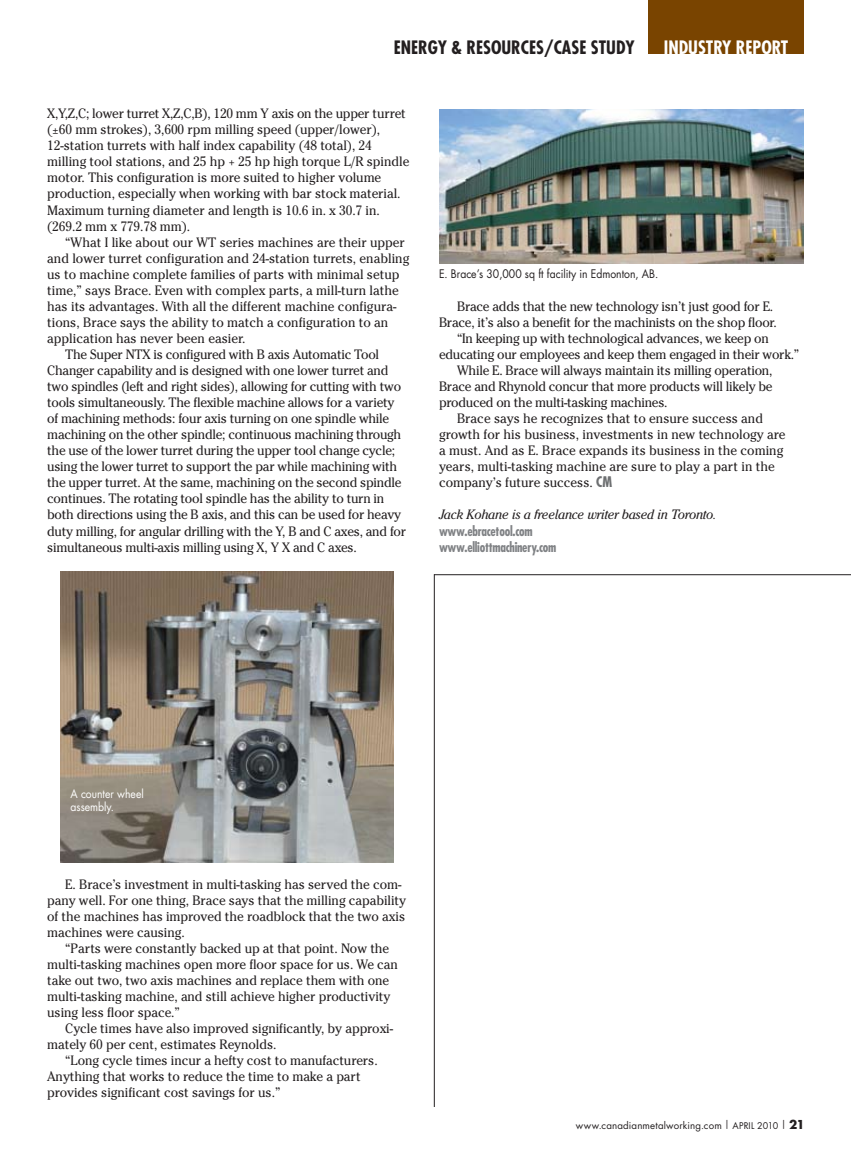
<style>
.page{position:relative;width:851px;height:1161px;background:#fff}
.page>*{position:absolute;margin:0;border:0;box-sizing:border-box;transform-origin:0 0}
.t1{font:700 condensed 18px "Futura";color:#231f20}
.t2{font:700 condensed 18px "Futura";color:#fff}
.t3{font:13.5px/16px "Cheltenham";letter-spacing:-.005em;color:#231f20;scale:.95 1}
.t4{font:italic 13.5px "Cheltenham";letter-spacing:-.02em;color:#231f20;scale:.95 1}
.t5{font:700 condensed 13.5px/16px "Futura";letter-spacing:-.02em;color:#808285;scale:.95 1}
.t6{font:11.55px "Futura";color:#231f20;scale:.9 1}
.t7{font:11.55px/12.8px "Futura";color:#fff;scale:.9 1}
.t8{font:9.75px "Futura";letter-spacing:.015em;color:#231f20}
.s1{font-family:"Futura";font-weight:700;font-stretch:condensed;font-size:14.25px;color:#6d6f71}
.s2{font-size:9px}
.s3{font-weight:700;font-size:12px}
</style>
<div class="page">
<div style="left:648px;top:0;width:155px;height:54px;background:#794400"></div>
<img style="left:439px;top:109px;width:364px;height:155px">
<img style="left:60px;top:572px;width:334px;height:290px">
<hr style="left:434px;top:574px;width:416px;height:1px;background:#231f20">
<hr style="left:434px;top:574px;width:1px;height:533px;background:#231f20">
<h1 class="t1" style="left:393px;top:36px;width:10px">ENER</h1>
<h1 class="t1" style="left:427px;top:36px;width:49px">GY &amp; RESOUR</h1>
<h1 class="t1" style="left:521px;top:36px;width:80px">CES/CASE STUDY</h1>
<h1 class="t2" style="left:663px;top:36px;width:126px">industry report</h1>
<p class="t3" style="left:47px;top:106px;width:382px">X,Y,Z,C; lower turret X,Z,C,B), 120 mm Y axis on the upper turret (±60 mm strokes), 3,600 rpm milling speed (upper/lower), 12-station turrets with half index capability (48 total), 24 milling tool stations, and 25 hp + 25 hp high torque L/R spindle motor. This configuration is more suited to higher volume production, especially when working with bar stock material.<br>Maximum turning diameter and length is 10.6 in. x 30.7 in. (269.2 mm x 779.78 mm).</p>
<p class="t3" style="left:65px;top:234px;width:359px">“What I like about our WT series machines are their upper</p>
<p class="t3" style="left:47px;top:250px;width:383px">and lower turret configuration and 24-station turrets, enabling</p>
<p class="t3" style="left:47px;top:266px;width:372px">us to machine complete families of parts with minimal setup</p>
<p class="t3" style="left:47px;top:282px;width:371px">time,” says Brace. Even with complex parts, a mill-turn lathe</p>
<p class="t3" style="left:47px;top:298px;width:369px">has its advantages. With all the different machine configura-</p>
<p class="t3" style="left:47px;top:314px;width:360px">tions, Brace says the ability to match a configuration to an</p>
<p class="t3" style="left:47px;top:330px;width:210px">application has never been easier.</p>
<p class="t3" style="left:65px;top:346px;width:332px">The Super NTX is configured with B axis Automatic Tool</p>
<p class="t3" style="left:47px;top:362px;width:361px">Changer capability and is designed with one lower turret and</p>
<p class="t3" style="left:47px;top:378px;width:374px">two spindles (left and right sides), allowing for cutting with two</p>
<p class="t3" style="left:47px;top:395px;width:367px">tools simultaneously. The flexible machine allows for a variety</p>
<p class="t3" style="left:47px;top:411px;width:361px">of machining methods: four axis turning on one spindle while</p>
<p class="t3" style="left:47px;top:427px;width:374px">machining on the other spindle; continuous machining through</p>
<p class="t3" style="left:47px;top:443px;width:368px">the use of the lower turret during the upper tool change cycle;</p>
<p class="t3" style="left:47px;top:459px;width:370px">using the lower turret to support the par while machining with</p>
<p class="t3" style="left:47px;top:475px;width:374px">the upper turret. At the same, machining on the second spindle</p>
<p class="t3" style="left:47px;top:491px;width:356px">continues. The rotating tool spindle has the ability to turn in</p>
<p class="t3" style="left:47px;top:507px;width:374px">both directions using the B axis, and this can be used for heavy</p>
<p class="t3" style="left:47px;top:523px;width:379px">duty milling, for angular drilling with the Y, B and C axes, and for</p>
<p class="t3" style="left:47px;top:539px;width:327px">simultaneous multi-axis milling using X, Y X and C axes.</p>
<p class="t6" style="left:439px;top:267px;width:245px">E. Brace’s 30,000 sq ft facility in Edmonton, AB.</p>
<p class="t3" style="left:457px;top:298px;width:334px">Brace adds that the new technology isn’t just good for E.</p>
<p class="t3" style="left:439px;top:314px;width:357px">Brace, it’s also a benefit for the machinists on the shop floor.</p>
<p class="t3" style="left:457px;top:330px;width:330px">“In keeping up with technological advances, we keep on</p>
<p class="t3" style="left:439px;top:346px;width:381px">educating our employees and keep them engaged in their work.”</p>
<p class="t3" style="left:457px;top:362px;width:333px">While E. Brace will always maintain its milling operation,</p>
<p class="t3" style="left:439px;top:378px;width:352px">Brace and Rhynold concur that more products will likely be</p>
<p class="t3" style="left:439px;top:395px;width:242px">produced on the multi-tasking machines.</p>
<p class="t3" style="left:457px;top:411px;width:324px">Brace says he recognizes that to ensure success and</p>
<p class="t3" style="left:439px;top:427px;width:366px">growth for his business, investments in new technology are</p>
<p class="t3" style="left:439px;top:443px;width:364px">a must. And as E. Brace expands its business in the coming</p>
<p class="t3" style="left:439px;top:459px;width:355px">years, multi-tasking machine are sure to play a part in the</p>
<p class="t3" style="left:439px;top:475px;width:184px">company’s future success. <span class="s1">CM</span></p>
<p class="t4" style="left:439px;top:507px;width:293px">Jack Kohane is a freelance writer based in Toronto.</p>
<p class="t5" style="left:439px;top:523px;width:125px">www.ebracetool.com www.elliottmachinery.com</p>
<p class="t7" style="left:70px;top:787px;width:83px">A counter wheel assembly.</p>
<p class="t3" style="left:47px;top:876px;width:379px;text-indent:18px">E. Brace’s investment in multi-tasking has served the com&shy;pany well. For one thing, Brace says that the milling capability of the machines has improved the roadblock that the two axis machines were causing.</p>
<p class="t3" style="left:47px;top:940px;width:370px;text-indent:18px">“Parts were constantly backed up at that point. Now the multi-tasking machines open more floor space for us. We can take out two, two axis machines and replace them with one multi-tasking machine, and still achieve higher productivity using less floor space.”</p>
<p class="t3" style="left:47px;top:1020px;width:365px;text-indent:18px">Cycle times have also improved significantly, by approxi&shy;mately 60 per cent, estimates Reynolds.</p>
<p class="t3" style="left:47px;top:1053px;width:349px;text-indent:18px">“Long cycle times incur a hefty cost to manufacturers.<br>Anything that works to reduce the time to make a part provides significant cost savings for us.”</p>
<p class="t8" style="left:576px;top:1120px;width:230px">www.canadianmetalworking.com <sup>|</sup> <span class="s2">April 2010 </span><sup>|</sup> <span class="s3">21</span></p>
</div>
